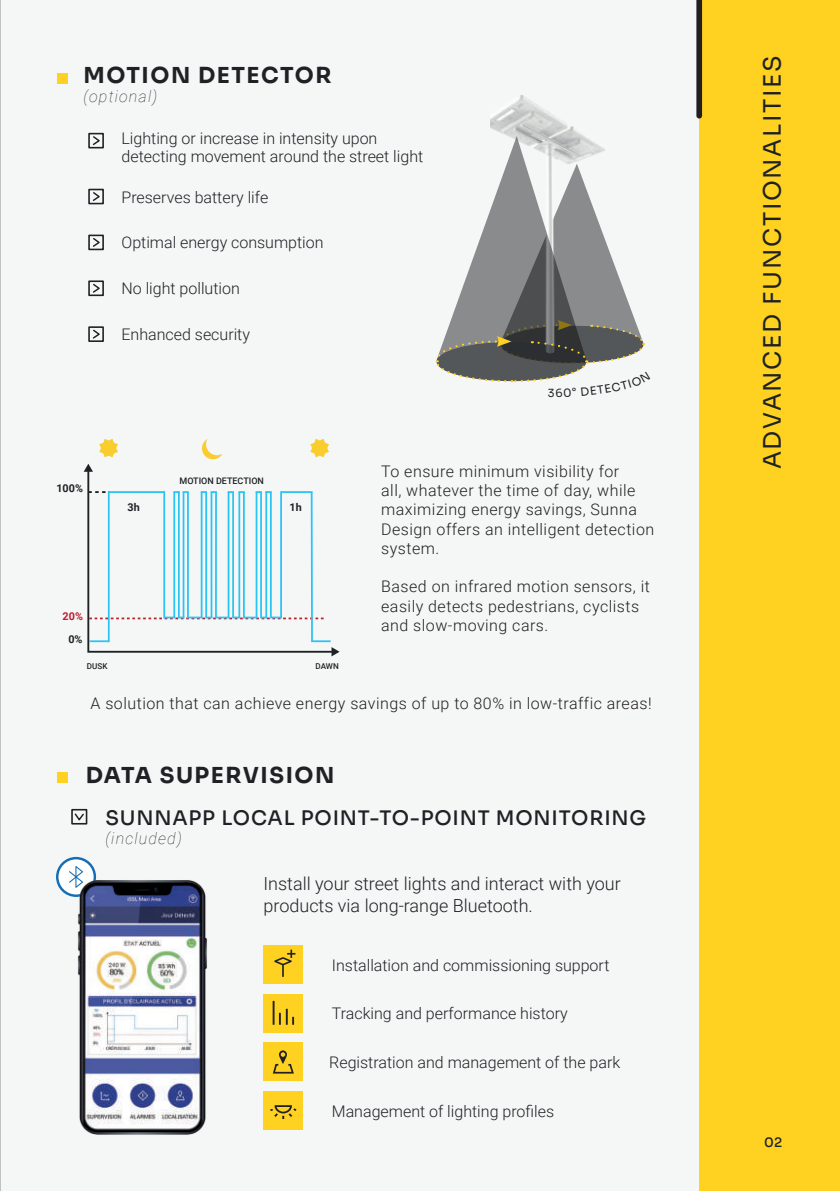
<style>
.page{position:relative;width:840px;height:1191px;background:#fff}
.page>*{position:absolute;margin:0;border:0;box-sizing:border-box;transform-origin:0 0}
.t1{font:24px "Sora";letter-spacing:.07em;color:#1f2225}
.t2{font:700 22px "Sora";letter-spacing:.07em;color:#1f2225}
.t3{font:500 20px "Sora";letter-spacing:.04em;color:#1f2225}
.t4{font:300 18px/21.6px "Roboto";color:#1f2225}
.t5{font:300 16px/19.2px "Roboto";letter-spacing:.03em;color:#231f20}
.t6{font:300 16px/18px "Roboto";color:#1f2225}
.t7{font:italic 100 16px "Roboto";letter-spacing:.07em;color:#1f2225}
.t8{font:500 13px "Sora";color:#1f2225}
.t9{font:700 10.8px "Roboto";color:#1e2224}
.t10{font:700 10.8px "Roboto";color:#be1d2c}
.t11{font:500 9px "Roboto";color:#1e2224}
.t12{font:500 8px "Roboto";color:#1e2224}
</style>
<div class="page">
<div style="left:0;top:0;width:839px;height:1191px;background:#f5f7f7"></div>
<div style="left:698px;top:0;width:141px;height:1191px;background:#ffd121"></div>
<svg style="left:696px;top:0;width:5px;height:118px"></svg>
<img style="left:490px;top:95px;width:95px;height:41px">
<div style="left:88px;top:133px;width:16px;height:15px;border:2px solid #1f2225"></div>
<svg style="left:91px;top:135px;width:11px;height:11px"></svg>
<div style="left:88px;top:189px;width:16px;height:15px;border:2px solid #1f2225"></div>
<svg style="left:91px;top:191px;width:11px;height:11px"></svg>
<div style="left:88px;top:234px;width:16px;height:16px;border:2px solid #1f2225"></div>
<svg style="left:91px;top:237px;width:11px;height:11px"></svg>
<div style="left:88px;top:280px;width:16px;height:16px;border:2px solid #1f2225"></div>
<svg style="left:91px;top:282px;width:11px;height:12px"></svg>
<div style="left:88px;top:326px;width:16px;height:16px;border:2px solid #1f2225"></div>
<svg style="left:91px;top:328px;width:11px;height:12px"></svg>
<div style="left:57px;top:73px;width:10px;height:10px;background:#ffd121"></div>
<svg style="left:57px;top:858px;width:38px;height:37px"></svg>
<div style="left:56px;top:857px;width:40px;height:40px;border:2px solid #146db5;border-radius:50%"></div>
<svg style="left:69px;top:866px;width:14px;height:22px"></svg>
<img style="left:71px;top:877px;width:137px;height:258px">
<div style="left:71px;top:809px;width:16px;height:15px;border:2px solid #1f2225"></div>
<svg style="left:73px;top:812px;width:12px;height:10px"></svg>
<div style="left:263px;top:945px;width:40px;height:39px;background:#ffd121"></div>
<svg style="left:274px;top:949px;width:21px;height:28px"></svg>
<div style="left:263px;top:1091px;width:40px;height:38px;background:#ffd121"></div>
<svg style="left:270px;top:1105px;width:26px;height:14px"></svg>
<div style="left:263px;top:1042px;width:40px;height:39px;background:#ffd121"></div>
<svg style="left:273px;top:1050px;width:21px;height:23px"></svg>
<div style="left:57px;top:772px;width:10px;height:11px;background:#ffd121"></div>
<div style="left:263px;top:994px;width:40px;height:38px;background:#ffd121"></div>
<svg style="left:278px;top:1008px;width:16px;height:16px"></svg>
<hr style="left:272px;top:1001px;width:2px;height:23px;background:#1f2225">
<svg style="left:87px;top:472px;width:237px;height:181px"></svg>
<svg style="left:84px;top:464px;width:9px;height:8px"></svg>
<svg style="left:99px;top:439px;width:19px;height:18px"></svg>
<svg style="left:310px;top:439px;width:19px;height:18px"></svg>
<svg style="left:202px;top:439px;width:20px;height:20px"></svg>
<hr style="left:89px;top:640px;width:20px;height:2px;background:#29c4f3">
<hr style="left:108px;top:491px;width:2px;height:151px;background:#29c4f3">
<hr style="left:108px;top:491px;width:56px;height:2px;background:#29c4f3">
<hr style="left:163px;top:491px;width:2px;height:127px;background:#29c4f3">
<hr style="left:280px;top:491px;width:2px;height:127px;background:#29c4f3">
<svg style="left:89px;top:616px;width:234px;height:3px"></svg>
<svg style="left:173px;top:491px;width:16px;height:2px"></svg>
<svg style="left:201px;top:491px;width:16px;height:2px"></svg>
<svg style="left:227px;top:491px;width:17px;height:2px"></svg>
<svg style="left:255px;top:491px;width:16px;height:2px"></svg>
<hr style="left:281px;top:491px;width:31px;height:2px;background:#29c4f3">
<hr style="left:173px;top:492px;width:2px;height:125px;background:#29c4f3">
<hr style="left:178px;top:491px;width:2px;height:126px;background:#29c4f3">
<hr style="left:182px;top:492px;width:2px;height:126px;background:#29c4f3">
<hr style="left:187px;top:492px;width:2px;height:125px;background:#29c4f3">
<hr style="left:201px;top:492px;width:1px;height:125px;background:#29c4f3">
<hr style="left:205px;top:492px;width:2px;height:125px;background:#29c4f3">
<hr style="left:210px;top:492px;width:2px;height:125px;background:#29c4f3">
<hr style="left:215px;top:492px;width:2px;height:125px;background:#29c4f3">
<hr style="left:227px;top:492px;width:2px;height:125px;background:#29c4f3">
<hr style="left:232px;top:492px;width:2px;height:125px;background:#29c4f3">
<hr style="left:238px;top:492px;width:2px;height:125px;background:#29c4f3">
<hr style="left:243px;top:492px;width:2px;height:125px;background:#29c4f3">
<hr style="left:255px;top:492px;width:2px;height:125px;background:#29c4f3">
<hr style="left:260px;top:492px;width:2px;height:125px;background:#29c4f3">
<hr style="left:265px;top:491px;width:2px;height:126px;background:#29c4f3">
<hr style="left:270px;top:492px;width:1px;height:125px;background:#29c4f3">
<hr style="left:310px;top:492px;width:3px;height:149px;background:#29c4f3">
<svg style="left:311px;top:640px;width:28px;height:16px"></svg>
<hr style="left:0;top:0;width:1px;height:1191px;background:#1f2225">
<svg style="left:435px;top:136px;width:210px;height:247px"></svg>
<h2 class="t2" style="left:83px;top:57px;width:249px">MOTION DETECTOR</h2>
<p class="t7" style="left:83px;top:85px;width:75px">(optional)</p>
<p class="t6" style="left:121px;top:129px;width:303px">Lighting or increase in intensity upon detecting movement around the street light</p>
<p class="t6" style="left:121px;top:187px;width:148px">Preserves battery life</p>
<p class="t6" style="left:121px;top:233px;width:203px">Optimal energy consumption</p>
<p class="t6" style="left:121px;top:278px;width:120px">No light pollution</p>
<p class="t6" style="left:121px;top:325px;width:130px">Enhanced security</p>
<p class="t9" style="left:56px;top:480px;width:28px">100%</p>
<p class="t9" style="left:127px;top:499px;width:14px">3h</p>
<p class="t10" style="left:63px;top:608px;width:22px">20%</p>
<p class="t9" style="left:68px;top:631px;width:16px">0%</p>
<p class="t12" style="left:87px;top:661px;width:22px">DUSK</p>
<p class="t11" style="left:179px;top:475px;width:86px">MOTION DETECTION</p>
<p class="t9" style="left:289px;top:499px;width:14px">1h</p>
<p class="t12" style="left:315px;top:661px;width:25px">DAWN</p>
<p class="t5" style="left:381px;top:461px;width:274px">To ensure minimum visibility for<br>all, whatever the time of day, while maximizing energy savings, Sunna<br>Design offers an intelligent detection system.</p>
<p class="t5" style="left:381px;top:576px;width:270px">Based on infrared motion sensors, it easily detects pedestrians, cyclists and slow-moving cars.</p>
<p class="t5" style="left:90px;top:693px;width:562px">A solution that can achieve energy savings of up to 80% in low-traffic areas!</p>
<h2 class="t2" style="left:86px;top:757px;width:250px">DATA SUPERVISION</h2>
<p class="t3" style="left:105px;top:801px;width:542px">SUNNAPP LOCAL POINT-TO-POINT MONITORING</p>
<p class="t7" style="left:105px;top:827px;width:78px">(included)</p>
<p class="t4" style="left:263px;top:872px;width:358px">Install your street lights and interact with your products via long-range Bluetooth.</p>
<p class="t6" style="left:331px;top:955px;width:279px">Installation and commissioning support</p>
<p class="t6" style="left:331px;top:1004px;width:237px">Tracking and performance history</p>
<p class="t6" style="left:329px;top:1052px;width:292px">Registration and management of the park</p>
<p class="t6" style="left:331px;top:1101px;width:224px">Management of lighting profiles</p>
<h1 class="t1" style="left:752px;top:469px;width:415px;rotate:-90deg">ADVANCED FUNCTIONALITIES</h1>
<p class="t8" style="left:763px;top:1131px;width:20px">02</p>
</div>
